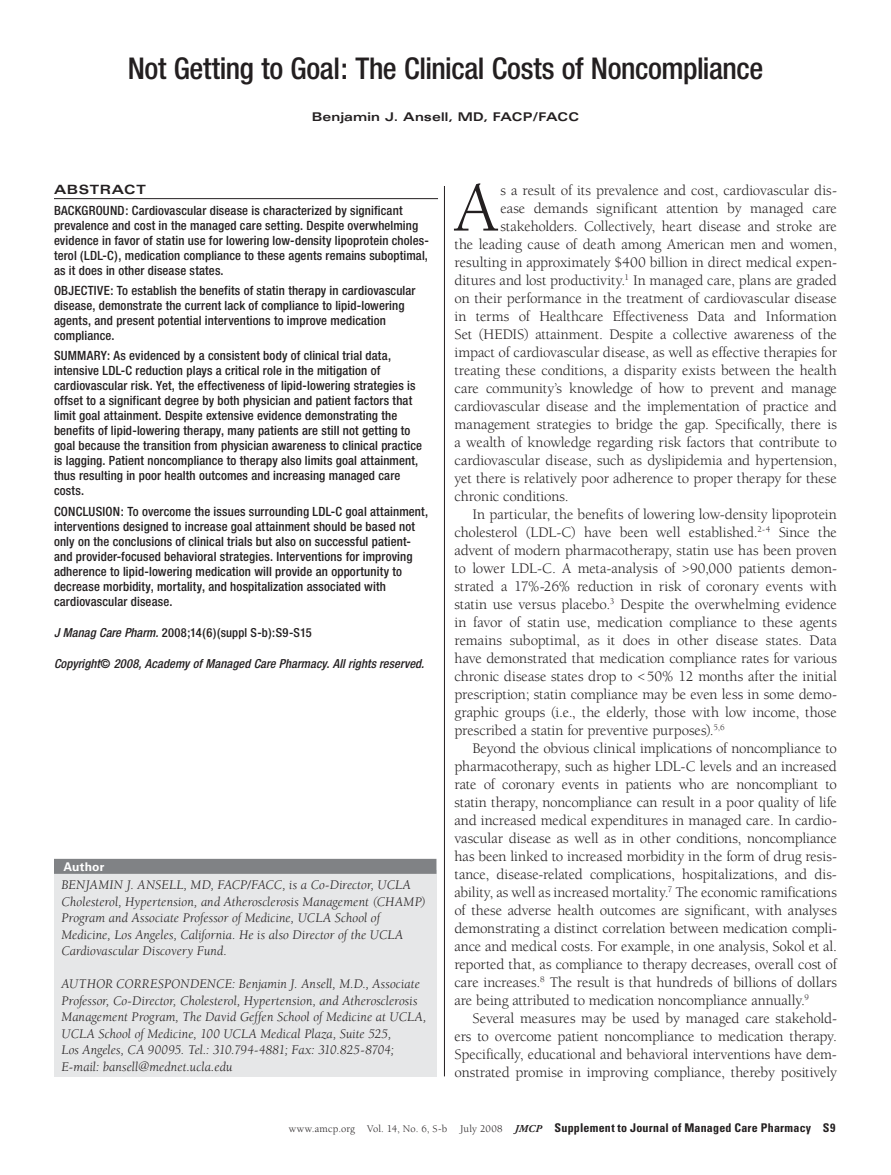
<style>
.page{position:relative;width:891px;height:1175px;background:#fff}
.page>*{position:absolute;margin:0;border:0;box-sizing:border-box;transform-origin:0 0}
.t1{font:71.7px "Berkeley Pro";color:#231f20}
.t2{font:500 condensed 30px "Helvetica Neue";letter-spacing:-.015em;color:#231f20}
.t3{font:15px "Berkeley Pro";letter-spacing:-.01em;color:#231f20}
.t4{font:italic 13.5px/16.5px "Berkeley Pro";letter-spacing:.005em;color:#231f20}
.t5{font:500 condensed 12.75px/15px "Helvetica Neue";letter-spacing:.01em;color:#231f20}
.t6{font:700 expanded 12.75px "Univers";letter-spacing:.045em;color:#231f20}
.t7{font:italic 500 condensed 12.45px "Helvetica Neue";letter-spacing:.01em;color:#231f20}
.t8{font:500 condensed 12.45px "Helvetica Neue";letter-spacing:.01em;color:#231f20}
.t9{font:700 condensed 12px "Univers";letter-spacing:.02em;color:#231f20}
.t10{font:700 expanded 12px "Univers";letter-spacing:.01em;color:#231f20}
.t11{font:700 12px "Univers";letter-spacing:.02em;color:#fff}
.s1{font-style:italic}
.s2{font-style:normal}
.s3{font-family:"Berkeley Pro";font-weight:400;font-stretch:normal;font-size:10.5px}
.s4{font-family:"Adobe Garamond";font-style:italic;font-stretch:normal;font-size:10.5px}
</style>
<div class="page">
<hr style="left:54px;top:198px;width:384px;height:1px;background:#231f20">
<div style="left:54px;top:870px;width:382px;height:206px;background:#e6e7e8"></div>
<div style="left:54px;top:858px;width:382px;height:15px;background:#808285"></div>
<hr style="left:444px;top:186px;width:1px;height:890px;background:#231f20">
<h2 class="t2" style="left:128px;top:50px;width:637px">Not Getting to Goal: The Clinical Costs of Noncompliance</h2>
<p class="t10" style="left:312px;top:110px;width:269px">Benjamin J. Ansell, MD, FACP/FACC</p>
<p class="t6" style="left:54px;top:182px;width:93px">ABSTRACT</p>
<p class="t5" style="left:54px;top:202px;width:376px">BACKGROUND: Cardiovascular disease is characterized by significant prevalence and cost in the managed care setting. Despite overwhelming evidence in favor of statin use for lowering low-density lipoprotein choles&shy;terol (LDL-C), medication compliance to these agents remains suboptimal, as it does in other disease states.</p>
<p class="t5" style="left:54px;top:283px;width:363px">OBJECTIVE: To establish the benefits of statin therapy in cardiovascular disease, demonstrate the current lack of compliance to lipid-lowering agents, and present potential interventions to improve medication compliance.</p>
<p class="t5" style="left:54px;top:348px;width:370px">SUMMARY: As evidenced by a consistent body of clinical trial data, intensive LDL-C reduction plays a critical role in the mitigation of cardiovascular risk. Yet, the effectiveness of lipid-lowering strategies is offset to a significant degree by both physician and patient factors that limit goal attainment. Despite extensive evidence demonstrating the benefits of lipid-lowering therapy, many patients are still not getting to goal because the transition from physician awareness to clinical practice is lagging. Patient noncompliance to therapy also limits goal attainment, thus resulting in poor health outcomes and increasing managed care costs.</p>
<p class="t5" style="left:54px;top:503px;width:376px">CONCLUSION: To overcome the issues surrounding LDL-C goal attainment, interventions designed to increase goal attainment should be based not only on the conclusions of clinical trials but also on successful patient&shy;and provider-focused behavioral strategies. Interventions for improving adherence to lipid-lowering medication will provide an opportunity to decrease morbidity, mortality, and hospitalization associated with cardiovascular disease.</p>
<p class="t8" style="left:54px;top:625px;width:259px"><span class="s1">J Manag Care Pharm.</span> 2008;14(6)(suppl S-b):S9-S15</p>
<p class="t7" style="left:54px;top:656px;width:372px">Copyright<span class="s2">©</span> 2008, Academy of Managed Care Pharmacy. All rights reserved.</p>
<p class="t11" style="left:63px;top:859px;width:43px">Author</p>
<p class="t4" style="left:62px;top:877px;width:366px">BENJAMIN J. ANSELL, MD, FACP/FACC, is a Co-Director, UCLA Cholesterol, Hypertension, and Atherosclerosis Management (CHAMP)<br>Program and Associate Professor of Medicine, UCLA School of Medicine, Los Angeles, California. He is also Director of the UCLA Cardiovascular Discovery Fund.</p>
<p class="t4" style="left:62px;top:976px;width:366px">AUTHOR CORRESPONDENCE: Benjamin J. Ansell, M.D., Associate Professor, Co-Director, Cholesterol, Hypertension, and Atherosclerosis Management Program, The David Geffen School of Medicine at UCLA, UCLA School of Medicine, 100 UCLA Medical Plaza, Suite 525,<br>Los Angeles, CA 90095. Tel.: 310.794-4881; Fax: 310.825-8704; E-mail: bansell@mednet.ucla.edu</p>
<h1 class="t1" style="left:455px;top:168px;width:45px">A</h1>
<p class="t3" style="left:500px;top:181px;width:338px">s a result of its prevalence and cost, cardiovascular dis-</p>
<p class="t3" style="left:500px;top:199px;width:338px">ease demands significant attention by managed care</p>
<p class="t3" style="left:500px;top:217px;width:338px">stakeholders. Collectively, heart disease and stroke are</p>
<p class="t3" style="left:455px;top:235px;width:384px">the leading cause of death among American men and women,</p>
<p class="t3" style="left:455px;top:253px;width:384px">resulting in approximately $400 billion in direct medical expen-</p>
<p class="t3" style="left:455px;top:271px;width:384px">ditures and lost productivity.<sup>1</sup> In managed care, plans are graded</p>
<p class="t3" style="left:455px;top:289px;width:384px">on their performance in the treatment of cardiovascular disease</p>
<p class="t3" style="left:455px;top:307px;width:384px">in terms of Healthcare Effectiveness Data and Information</p>
<p class="t3" style="left:455px;top:325px;width:384px">Set (HEDIS) attainment. Despite a collective awareness of the</p>
<p class="t3" style="left:455px;top:343px;width:384px">impact of cardiovascular disease, as well as effective therapies for</p>
<p class="t3" style="left:455px;top:361px;width:384px">treating these conditions, a disparity exists between the health</p>
<p class="t3" style="left:455px;top:379px;width:384px">care community’s knowledge of how to prevent and manage</p>
<p class="t3" style="left:455px;top:397px;width:384px">cardiovascular disease and the implementation of practice and</p>
<p class="t3" style="left:455px;top:415px;width:384px">management strategies to bridge the gap. Specifically, there is</p>
<p class="t3" style="left:455px;top:433px;width:384px">a wealth of knowledge regarding risk factors that contribute to</p>
<p class="t3" style="left:455px;top:451px;width:384px">cardiovascular disease, such as dyslipidemia and hypertension,</p>
<p class="t3" style="left:455px;top:469px;width:384px">yet there is relatively poor adherence to proper therapy for these</p>
<p class="t3" style="left:455px;top:487px;width:116px">chronic conditions.</p>
<p class="t3" style="left:473px;top:505px;width:366px">In particular, the benefits of lowering low-density lipoprotein</p>
<p class="t3" style="left:455px;top:523px;width:384px">cholesterol (LDL-C) have been well established.<sup>2-4</sup> Since the</p>
<p class="t3" style="left:455px;top:541px;width:384px">advent of modern pharmacotherapy, statin use has been proven</p>
<p class="t3" style="left:455px;top:559px;width:384px">to lower LDL-C. A meta-analysis of &gt;90,000 patients demon-</p>
<p class="t3" style="left:455px;top:577px;width:384px">strated a 17%-26% reduction in risk of coronary events with</p>
<p class="t3" style="left:455px;top:595px;width:384px">statin use versus placebo.<sup>3</sup> Despite the overwhelming evidence</p>
<p class="t3" style="left:455px;top:613px;width:384px">in favor of statin use, medication compliance to these agents</p>
<p class="t3" style="left:455px;top:631px;width:384px">remains suboptimal, as it does in other disease states. Data</p>
<p class="t3" style="left:455px;top:649px;width:384px">have demonstrated that medication compliance rates for various</p>
<p class="t3" style="left:455px;top:667px;width:384px">chronic disease states drop to &lt;50% 12 months after the initial</p>
<p class="t3" style="left:455px;top:685px;width:384px">prescription; statin compliance may be even less in some demo-</p>
<p class="t3" style="left:455px;top:703px;width:384px">graphic groups (i.e., the elderly, those with low income, those</p>
<p class="t3" style="left:455px;top:721px;width:272px">prescribed a statin for preventive purposes).<sup>5,6</sup></p>
<p class="t3" style="left:473px;top:739px;width:366px">Beyond the obvious clinical implications of noncompliance to</p>
<p class="t3" style="left:455px;top:757px;width:384px">pharmacotherapy, such as higher LDL-C levels and an increased</p>
<p class="t3" style="left:455px;top:775px;width:384px">rate of coronary events in patients who are noncompliant to</p>
<p class="t3" style="left:455px;top:793px;width:384px">statin therapy, noncompliance can result in a poor quality of life</p>
<p class="t3" style="left:455px;top:811px;width:383px">and increased medical expenditures in managed care. In cardio-</p>
<p class="t3" style="left:455px;top:829px;width:384px">vascular disease as well as in other conditions, noncompliance</p>
<p class="t3" style="left:455px;top:847px;width:384px">has been linked to increased morbidity in the form of drug resis-</p>
<p class="t3" style="left:455px;top:865px;width:384px">tance, disease-related complications, hospitalizations, and dis-</p>
<p class="t3" style="left:455px;top:883px;width:384px">ability, as well as increased mortality.<sup>7</sup> The economic ramifications</p>
<p class="t3" style="left:455px;top:901px;width:384px">of these adverse health outcomes are significant, with analyses</p>
<p class="t3" style="left:455px;top:919px;width:384px">demonstrating a distinct correlation between medication compli-</p>
<p class="t3" style="left:455px;top:937px;width:384px">ance and medical costs. For example, in one analysis, Sokol et al.</p>
<p class="t3" style="left:455px;top:955px;width:384px">reported that, as compliance to therapy decreases, overall cost of</p>
<p class="t3" style="left:455px;top:973px;width:384px">care increases.<sup>8</sup> The result is that hundreds of billions of dollars</p>
<p class="t3" style="left:455px;top:991px;width:356px">are being attributed to medication noncompliance annually.<sup>9</sup></p>
<p class="t3" style="left:473px;top:1009px;width:366px">Several measures may be used by managed care stakehold-</p>
<p class="t3" style="left:455px;top:1027px;width:384px">ers to overcome patient noncompliance to medication therapy.</p>
<p class="t3" style="left:455px;top:1045px;width:384px">Specifically, educational and behavioral interventions have dem-</p>
<p class="t3" style="left:455px;top:1063px;width:384px">onstrated promise in improving compliance, thereby positively</p>
<p class="t9" style="left:289px;top:1120px;width:548px"><span class="s3">www.amcp.org Vol. 14, No. 6, S-b July 2008</span> <span class="s4">JMCP</span> Supplement to Journal of Managed Care Pharmacy S9</p>
</div>
